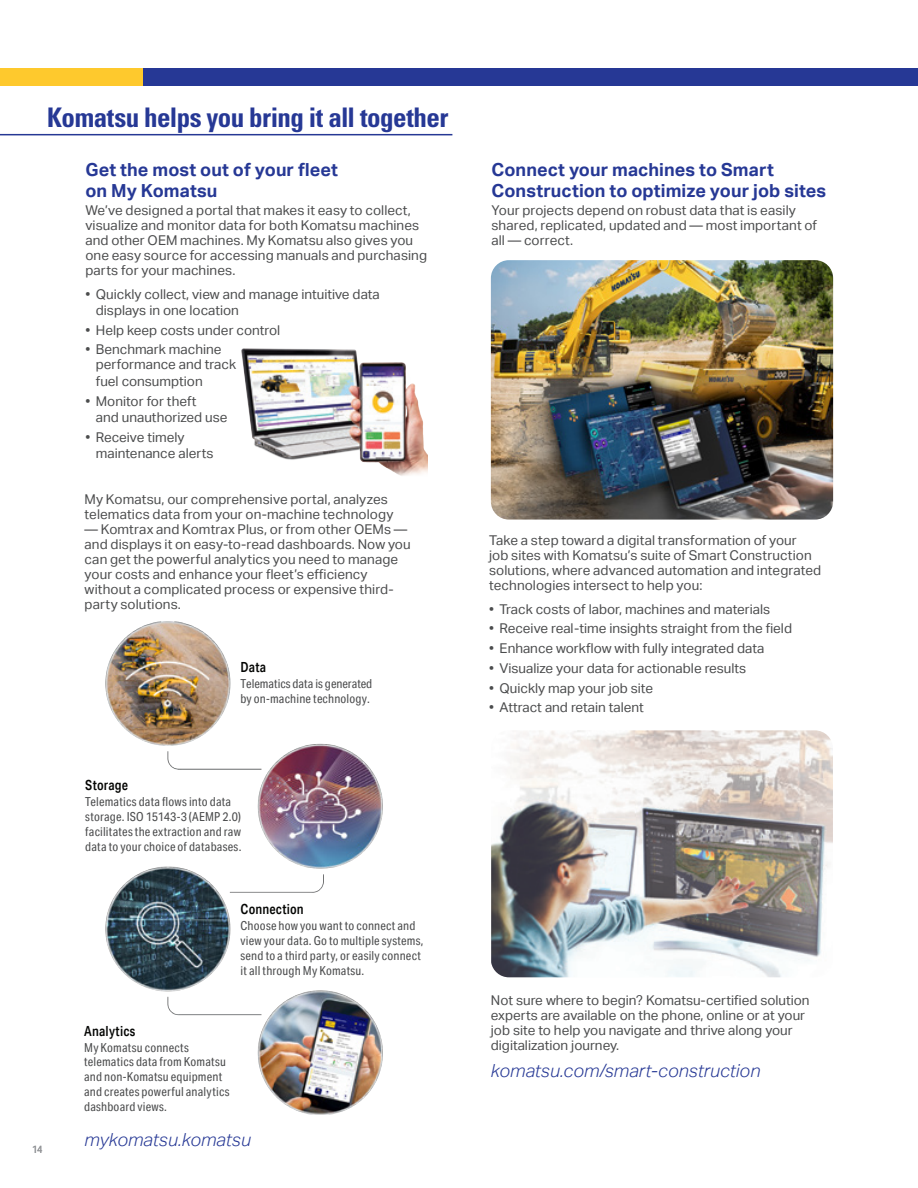
<style>
.page{position:relative;width:918px;height:1188px;background:#fff}
.page>*{position:absolute;margin:0;border:0;box-sizing:border-box;transform-origin:0 0}
.t1{font:700 condensed 27px "Univers LT Std";letter-spacing:-.02em;color:#263895}
.t2{font:700 18px/21px "Aktiv Grotesk";letter-spacing:.005em;color:#263895}
.t3{font:italic 300 18px "Aktiv Grotesk";letter-spacing:.005em;color:#263895}
.t4{font:500 13.95px "Aktiv Grotesk Cd";letter-spacing:.015em;color:#040503}
.t5{font:13.5px/15px "Aktiv Grotesk";letter-spacing:.005em;color:#4b4c4d}
.t6{font:12.45px/14.9px "Aktiv Grotesk Cd";letter-spacing:.015em;color:#4b4c4d}
.t7{font:10.5px "Aktiv Grotesk Cd";color:#939598}
.s1{font-style:inherit}
</style>
<div class="page">
<div style="left:140px;top:68px;width:778px;height:17px;background:#263895"></div>
<div style="left:0;top:68px;width:143px;height:17px;background:#fec92d"></div>
<hr style="left:0;top:134px;width:452px;height:1px;background:#263895">
<img style="left:241px;top:348px;width:186px;height:128px">
<img style="left:105px;top:621px;width:278px;height:493px">
<img style="left:491px;top:260px;width:342px;height:260px">
<img style="left:491px;top:730px;width:342px;height:247px">
<h1 class="t1" style="left:47px;top:101px;width:403px">Komatsu helps you bring it all together</h1>
<h2 class="t2" style="left:85px;top:159px;width:254px">Get the most out of your fleet on My Komatsu</h2>
<p class="t5" style="left:85px;top:203px;width:343px">We’ve designed a portal that makes it easy to collect, visualize and monitor data for both Komatsu machines and other OEM machines. My Komatsu also gives you one easy source for accessing manuals and purchasing parts for your machines.</p>
<p class="t5" style="left:96px;top:286px;width:286px;line-height:16.5px;text-indent:-11px">• Quickly collect, view and manage intuitive data displays in one location</p>
<p class="t5" style="left:85px;top:323px;width:196px">• Help keep costs under control</p>
<p class="t5" style="left:96px;top:342px;width:142px;text-indent:-11px">• Benchmark machine performance and track</p>
<p class="t5" style="left:96px;top:374px;width:108px">fuel consumption</p>
<p class="t5" style="left:96px;top:393px;width:133px;line-height:16.5px;text-indent:-11px">• Monitor for theft<br>and unauthorized use</p>
<p class="t5" style="left:96px;top:429px;width:119px;line-height:16.5px;text-indent:-11px">• Receive timely maintenance alerts</p>
<p class="t5" style="left:85px;top:492px;width:310px">My Komatsu, our comprehensive portal, analyzes telematics data from your on-machine technology</p>
<p class="t5" style="left:85px;top:522px;width:328px">— Komtrax and Komtrax Plus, or from other OEMs — and displays it on easy-to-read dashboards. Now you can get the powerful analytics you need to manage your costs and enhance your fleet’s efficiency without a complicated process or expensive third&shy;party solutions.</p>
<p class="t4" style="left:241px;top:659px;width:27px">Data</p>
<p class="t6" style="left:241px;top:676px;width:133px">Telematics data is generated by on-machine technology<span class="s1">.</span></p>
<p class="t4" style="left:85px;top:777px;width:44px">Storage</p>
<p class="t6" style="left:85px;top:794px;width:158px">Telematics data flows into data storage. ISO 15143-3 (AEMP 2.0) facilitates the extraction and raw data to your choice of databases.</p>
<p class="t7" style="left:32px;top:1143px;width:12px">14</p>
<p class="t4" style="left:241px;top:901px;width:65px">Connection</p>
<p class="t6" style="left:241px;top:918px;width:185px">Choose how you want to connect and view your data. Go to multiple systems, send to a third party, or easily connect it all through My Komatsu.</p>
<p class="t4" style="left:84px;top:1023px;width:53px">Analytics</p>
<p class="t6" style="left:84px;top:1040px;width:147px">My Komatsu connects telematics data from Komatsu and non-Komatsu equipment and creates powerful analytics dashboard views.</p>
<h2 class="t3" style="left:85px;top:1129px;width:168px">mykomatsu.komatsu</h2>
<h2 class="t2" style="left:491px;top:159px;width:336px">Connect your machines to Smart<br>Construction to optimize your job sites</h2>
<p class="t5" style="left:491px;top:203px;width:327px">Your projects depend on robust data that is easily shared, replicated, updated and — most important of all — correct.</p>
<p class="t5" style="left:489px;top:533px;width:334px">Take a step toward a digital transformation of your<br>job sites with Komatsu’s suite of Smart Construction solutions, where advanced automation and integrated technologies intersect to help you:</p>
<p class="t5" style="left:489px;top:601px;width:283px">• Track costs of labor, machines and materials</p>
<p class="t5" style="left:489px;top:621px;width:304px">• Receive real-time insights straight from the field</p>
<p class="t5" style="left:489px;top:641px;width:277px">• Enhance workflow with fully integrated data</p>
<p class="t5" style="left:489px;top:661px;width:259px">• Visualize your data for actionable results</p>
<p class="t5" style="left:489px;top:680px;width:166px">• Quickly map your job site</p>
<p class="t5" style="left:489px;top:700px;width:156px">• Attract and retain talent</p>
<p class="t5" style="left:491px;top:992px;width:320px">Not sure where to begin? Komatsu-certified solution experts are available on the phone, online or at your job site to help you navigate and thrive along your digitalization journey.</p>
<h2 class="t3" style="left:491px;top:1061px;width:271px">komatsu.com/smart-construction</h2>
</div>
